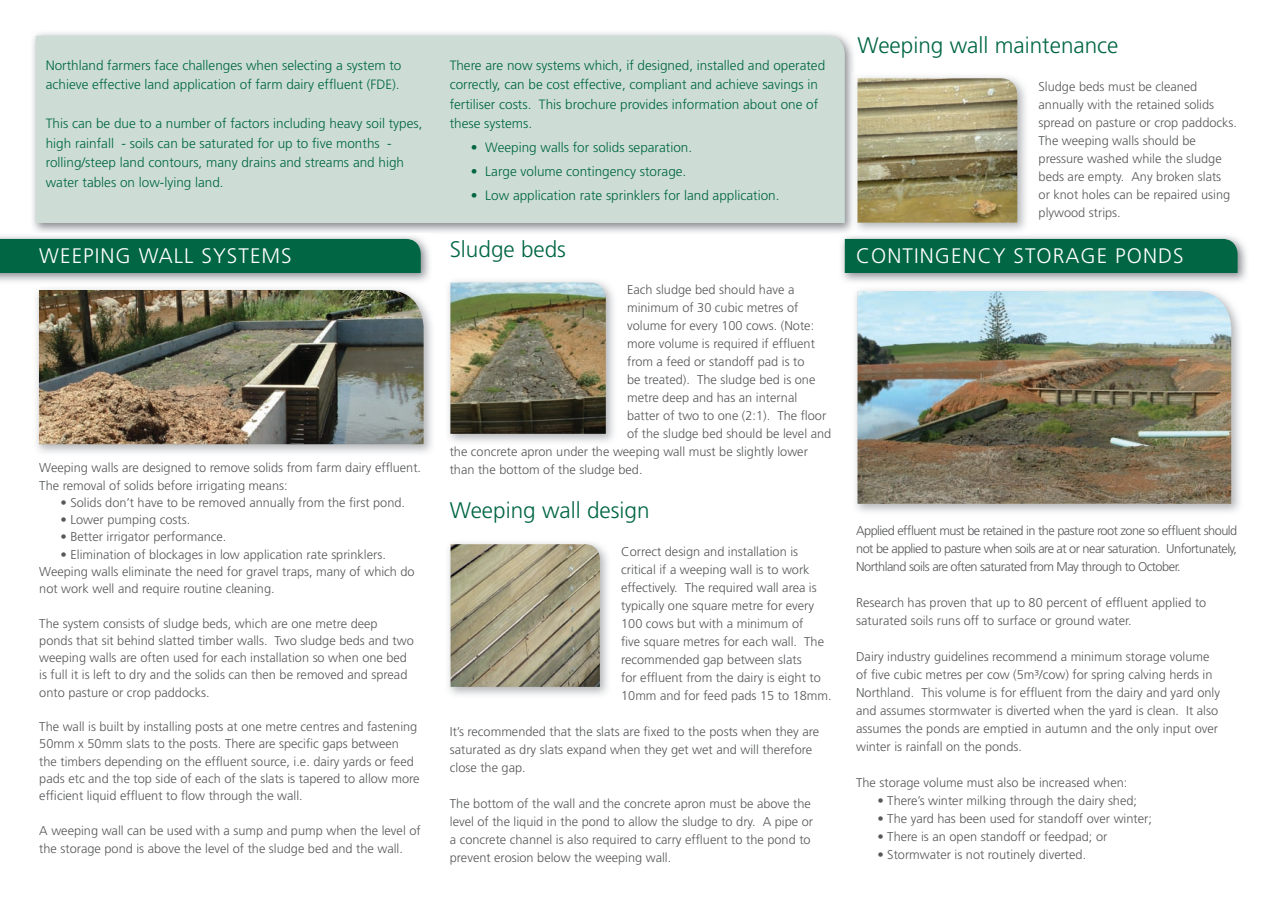
<style>
.page{position:relative;width:1267px;height:897px;background:#fff}
.page>*{position:absolute;margin:0;border:0;box-sizing:border-box;transform-origin:0 0}
.t1{font:300 22.5px "Frutiger";color:#064}
.t2{font:300 21px "Frutiger";letter-spacing:.05em;color:#fff}
.t3{font:300 13.5px/19.5px "Frutiger";color:#064}
.t4{font:300 12.75px/18px "Frutiger";color:#57585a}
</style>
<div class="page">
<img style="left:0;top:235px;width:430px;height:47px">
<div style="left:0;top:239px;width:421px;height:34px;background:#064"></div>
<img style="left:842px;top:239px;width:405px;height:43px">
<img style="left:32px;top:33px;width:822px;height:200px">
<div style="left:36px;top:36px;width:808px;height:187px;background:#cdddd5"></div>
<img style="left:36px;top:288px;width:396px;height:165px">
<img style="left:39px;top:290px;width:384px;height:154px">
<img style="left:855px;top:289px;width:385px;height:223px">
<img style="left:857px;top:291px;width:374px;height:212px">
<img style="left:448px;top:280px;width:166px;height:162px">
<img style="left:450px;top:282px;width:155px;height:152px">
<img style="left:851px;top:73px;width:175px;height:160px">
<svg style="left:841px;top:235px;width:396px;height:38px;background:#1b7557"></svg>
<img style="left:857px;top:78px;width:160px;height:144px">
<img style="left:448px;top:542px;width:160px;height:153px">
<img style="left:450px;top:544px;width:150px;height:142px">
<p class="t3" style="left:46px;top:55px;width:357px">Northland farmers face challenges when selecting a system to achieve effective land application of farm dairy effluent (FDE).</p>
<p class="t3" style="left:46px;top:114px;width:378px">This can be due to a number of factors including heavy soil types, high rainfall - soils can be saturated for up to five months - rolling/steep land contours, many drains and streams and high water tables on low-lying land.</p>
<h2 class="t2" style="left:39px;top:244px;width:254px">WEEPING WALL SYSTEMS</h2>
<p class="t4" style="left:39px;top:459px;width:383px;line-height:17.2px">Weeping walls are designed to remove solids from farm dairy effluent.<br>The removal of solids before irrigating means:</p>
<p class="t4" style="left:61px;top:493px;width:346px">• Solids don’t have to be removed annually from the first pond.</p>
<p class="t4" style="left:61px;top:510px;width:131px">• Lower pumping costs.</p>
<p class="t4" style="left:61px;top:528px;width:167px">• Better irrigator performance.</p>
<p class="t4" style="left:39px;top:545px;width:377px;line-height:17.2px;text-indent:21px">• Elimination of blockages in low application rate sprinklers.<br>Weeping walls eliminate the need for gravel traps, many of which do not work well and require routine cleaning.</p>
<p class="t4" style="left:39px;top:614px;width:376px;line-height:17.2px">The system consists of sludge beds, which are one metre deep ponds that sit behind slatted timber walls. Two sludge beds and two weeping walls are often used for each installation so when one bed is full it is left to dry and the solids can then be removed and spread onto pasture or crop paddocks.</p>
<p class="t4" style="left:39px;top:718px;width:381px;line-height:17.2px">The wall is built by installing posts at one metre centres and fastening 50mm x 50mm slats to the posts. There are specific gaps between the timbers depending on the effluent source, i.e. dairy yards or feed pads etc and the top side of each of the slats is tapered to allow more efficient liquid effluent to flow through the wall.</p>
<p class="t4" style="left:39px;top:821px;width:383px">A weeping wall can be used with a sump and pump when the level of the storage pond is above the level of the sludge bed and the wall.</p>
<p class="t3" style="left:449px;top:55px;width:377px">There are now systems which, if designed, installed and operated correctly, can be cost effective, compliant and achieve savings in fertiliser costs. This brochure provides information about one of these systems.</p>
<p class="t3" style="left:471px;top:138px;width:223px">• Weeping walls for solids separation.</p>
<p class="t3" style="left:471px;top:161px;width:217px">• Large volume contingency storage.</p>
<p class="t3" style="left:471px;top:185px;width:310px">• Low application rate sprinklers for land application.</p>
<h1 class="t1" style="left:449px;top:236px;width:118px">Sludge beds</h1>
<p class="t4" style="left:627px;top:280px;width:169px">Each sludge bed should have a</p>
<p class="t4" style="left:627px;top:298px;width:173px">minimum of 30 cubic metres of</p>
<p class="t4" style="left:627px;top:316px;width:189px">volume for every 100 cows. (Note:</p>
<p class="t4" style="left:627px;top:335px;width:189px">more volume is required if effluent</p>
<p class="t4" style="left:627px;top:353px;width:179px">from a feed or standoff pad is to</p>
<p class="t4" style="left:627px;top:371px;width:190px">be treated). The sludge bed is one</p>
<p class="t4" style="left:627px;top:389px;width:172px">metre deep and has an internal</p>
<p class="t4" style="left:627px;top:407px;width:201px">batter of two to one (2:1). The floor</p>
<p class="t4" style="left:627px;top:425px;width:206px">of the sludge bed should be level and</p>
<p class="t4" style="left:449px;top:443px;width:360px">the concrete apron under the weeping wall must be slightly lower</p>
<p class="t4" style="left:449px;top:461px;width:194px">than the bottom of the sludge bed.</p>
<h1 class="t1" style="left:450px;top:497px;width:201px">Weeping wall design</h1>
<p class="t4" style="left:621px;top:542px;width:212px">Correct design and installation is critical if a weeping wall is to work effectively. The required wall area is typically one square metre for every 100 cows but with a minimum of<br>five square metres for each wall. The recommended gap between slats<br>for effluent from the dairy is eight to 10mm and for feed pads 15 to 18mm.</p>
<p class="t4" style="left:450px;top:722px;width:371px">It’s recommended that the slats are fixed to the posts when they are saturated as dry slats expand when they get wet and will therefore close the gap.</p>
<p class="t4" style="left:450px;top:794px;width:365px">The bottom of the wall and the concrete apron must be above the level of the liquid in the pond to allow the sludge to dry. A pipe or a concrete channel is also required to carry effluent to the pond to prevent erosion below the weeping wall.</p>
<h1 class="t1" style="left:857px;top:33px;width:262px">Weeping wall maintenance</h1>
<p class="t4" style="left:1038px;top:77px;width:200px">Sludge beds must be cleaned annually with the retained solids spread on pasture or crop paddocks.<br>The weeping walls should be pressure washed while the sludge beds are empty. Any broken slats<br>or knot holes can be repaired using plywood strips.</p>
<h2 class="t2" style="left:856px;top:244px;width:329px">CONTINGENCY STORAGE PONDS</h2>
<p class="t4" style="left:856px;top:521px;width:383px;text-align:justify">Applied effluent must be retained in the pasture root zone so effluent should not be applied to pasture when soils are at or near saturation. Unfortunately, Northland soils are often saturated from May through to October.</p>
<p class="t4" style="left:856px;top:593px;width:352px">Research has proven that up to 80 percent of effluent applied to saturated soils runs off to surface or ground water.</p>
<p class="t4" style="left:856px;top:647px;width:365px">Dairy industry guidelines recommend a minimum storage volume of five cubic metres per cow (5m³/cow) for spring calving herds in Northland. This volume is for effluent from the dairy and yard only and assumes stormwater is diverted when the yard is clean. It also assumes the ponds are emptied in autumn and the only input over winter is rainfall on the ponds.</p>
<p class="t4" style="left:856px;top:773px;width:273px">The storage volume must also be increased when:</p>
<p class="t4" style="left:877px;top:791px;width:261px">• There’s winter milking through the dairy shed;</p>
<p class="t4" style="left:877px;top:809px;width:276px">• The yard has been used for standoff over winter;</p>
<p class="t4" style="left:877px;top:827px;width:231px">• There is an open standoff or feedpad; or</p>
<p class="t4" style="left:877px;top:845px;width:210px">• Stormwater is not routinely diverted.</p>
</div>
